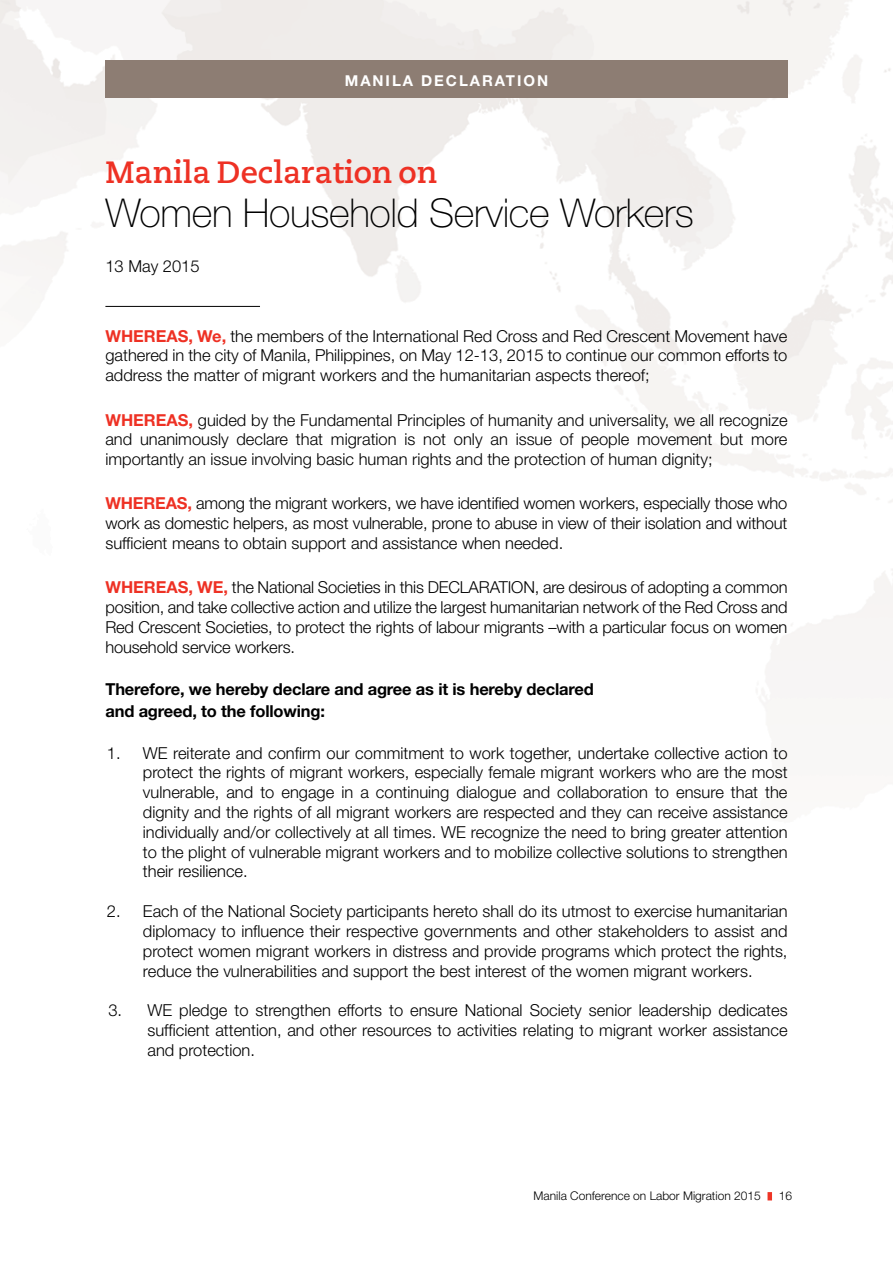
<style>
.page{position:relative;width:893px;height:1263px;background:#fff}
.page>*{position:absolute;margin:0;border:0;box-sizing:border-box;transform-origin:0 0}
.t1{font:100 39.75px "Helvetica Neue";letter-spacing:-.01em;color:#000}
.t2{font:700 30.75px "Caecilia LT Std";color:#ee3124}
.t3{font:300 16.5px/19.8px "Helvetica Neue";color:#000;text-align:justify}
.t4{font:700 16.5px/22.2px "Helvetica Neue";letter-spacing:-.01em;color:#000}
.t5{font:700 15px "Helvetica Neue";letter-spacing:.13em;color:#fff}
.t6{font:300 12px "Helvetica Neue";color:#000}
.s1{font-family:"Helvetica Neue LT Std";font-weight:700;color:#ee3124}
</style>
<div class="page">
<div style="left:767px;top:1192px;width:5px;height:8px;background:#ee3526"></div>
<div style="left:105px;top:61px;width:682px;height:37px;background:#8d7d73"></div>
<hr style="left:105px;top:306px;width:155px;height:1px;background:#000">
<p class="t5" style="left:345px;top:72px;width:205px">manila declaration</p>
<h2 class="t2" style="left:105px;top:154px;width:333px">Manila Declaration on</h2>
<h1 class="t1" style="left:105px;top:190px;width:590px">Women Household Service Workers</h1>
<p class="t3" style="left:105px;top:255px;width:96px">13 May 2015</p>
<p class="t3" style="left:105px;top:326px;width:684px"><span class="s1">WHEREAS, We,</span> the members of the International Red Cross and Red Crescent Movement have gathered in the city of Manila, Philippines, on May 12-13, 2015 to continue our common efforts to address the matter of migrant workers and the humanitarian aspects thereof;</p>
<p class="t3" style="left:105px;top:409px;width:684px"><span class="s1">WHEREAS,</span> guided by the Fundamental Principles of humanity and universality, we all recognize and unanimously declare that migration is not only an issue of people movement but more importantly an issue involving basic human rights and the protection of human dignity;</p>
<p class="t3" style="left:105px;top:493px;width:684px"><span class="s1">WHEREAS,</span> among the migrant workers, we have identified women workers, especially those who work as domestic helpers, as most vulnerable, prone to abuse in view of their isolation and without sufficient means to obtain support and assistance when needed.</p>
<p class="t3" style="left:105px;top:577px;width:684px"><span class="s1">WHEREAS, WE,</span> the National Societies in this DECLARATION, are desirous of adopting a common position, and take collective action and utilize the largest humanitarian network of the Red Cross and Red Crescent Societies, to protect the rights of labour migrants –with a particular focus on women household service workers.</p>
<p class="t4" style="left:105px;top:677px;width:490px">Therefore, we hereby declare and agree as it is hereby declared and agreed, to the following:</p>
<p class="t3" style="left:143px;top:742px;width:646px;text-indent:-36px">1. WE reiterate and confirm our commitment to work together, undertake collective action to protect the rights of migrant workers, especially female migrant workers who are the most vulnerable, and to engage in a continuing dialogue and collaboration to ensure that the dignity and the rights of all migrant workers are respected and they can receive assistance individually and/or collectively at all times. WE recognize the need to bring greater attention to the plight of vulnerable migrant workers and to mobilize collective solutions to strengthen their resilience.</p>
<p class="t3" style="left:143px;top:901px;width:646px;text-indent:-36px">2. Each of the National Society participants hereto shall do its utmost to exercise humanitarian diplomacy to influence their respective governments and other stakeholders to assist and protect women migrant workers in distress and provide programs which protect the rights, reduce the vulnerabilities and support the best interest of the women migrant workers.</p>
<p class="t3" style="left:147px;top:1000px;width:642px;text-indent:-39px">3. WE pledge to strengthen efforts to ensure National Society senior leadership dedicates sufficient attention, and other resources to activities relating to migrant worker assistance and protection.</p>
<p class="t6" style="left:534px;top:1189px;width:229px">Manila Conference on Labor Migration 2015</p>
<p class="t6" style="left:779px;top:1189px;width:15px">16</p>
</div>
